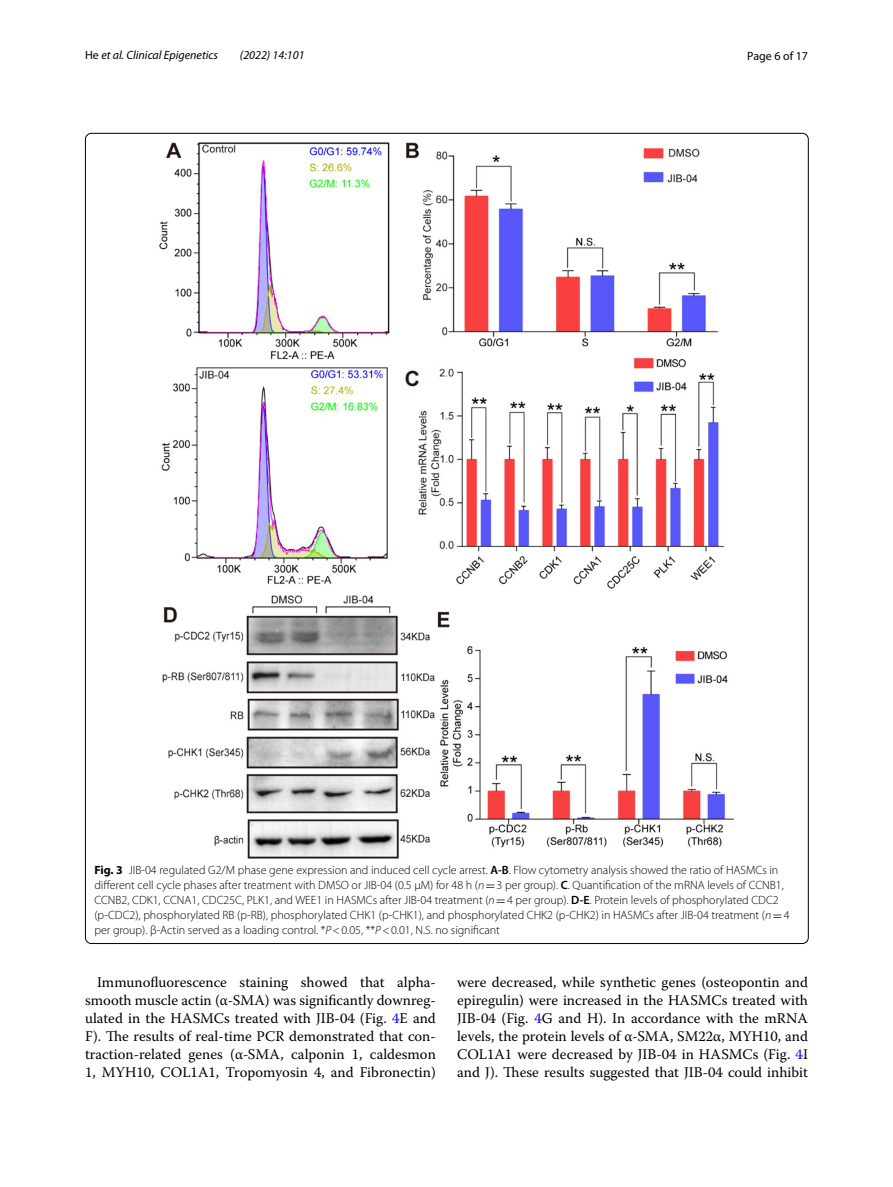
<style>
.page{position:relative;width:893px;height:1187px;background:#fff}
.page>*{position:absolute;margin:0;border:0;box-sizing:border-box;transform-origin:0 0}
.t1{font:14.7px/18px "Warnock Pro";color:#000;text-align:justify}
.t2{font:300 12px/15px "Myriad Pro";color:#000}
.t3{font:italic 12px "Myriad Pro";color:#000}
.t4{font:12px "Myriad Pro";color:#000}
.s1{font-style:normal}
.s2{font-weight:700}
.s3{font-weight:600}
.s4{font-style:italic}
.s5{font-family:"MTSY";font-weight:400}
.s6{color:#00f}
</style>
<div class="page">
<img style="left:160px;top:142px;width:574px;height:716px">
<p class="t3" style="left:85px;top:48px;width:135px"><span class="s1">He</span> et al. Clinical Epigenetics</p>
<p class="t3" style="left:240px;top:48px;width:66px">(2022) 14:101</p>
<p class="t4" style="left:747px;top:48px;width:62px">Page 6 of 17</p>
<p class="t2" style="left:94px;top:862px;width:697px"><span class="s2">Fig. 3</span> JIB-04 regulated G2/M phase gene expression and induced cell cycle arrest. <span class="s3">A-B</span>. Flow cytometry analysis showed the ratio of HASMCs in different cell cycle phases after treatment with DMSO or JIB-04 (0.5 μM) for 48 h (<span class="s4">n</span><span class="s5">=</span>3 per group). <span class="s3">C</span>. Quantification of the mRNA levels of CCNB1, CCNB2, CDK1, CCNA1, CDC25C, PLK1, and WEE1 in HASMCs after JIB-04 treatment (<span class="s4">n</span><span class="s5">=</span>4 per group). <span class="s3">D-E</span>. Protein levels of phosphorylated CDC2 (p-CDC2), phosphorylated RB (p-RB), phosphorylated CHK1 (p-CHK1), and phosphorylated CHK2 (p-CHK2) in HASMCs after JIB-04 treatment (<span class="s4">n</span><span class="s5">=</span>4 per group). β-Actin served as a loading control. *<span class="s4">P</span>&lt;0.05, **<span class="s4">P</span>&lt;0.01, N.S. no significant</p>
<p class="t1" style="left:85px;top:972px;width:352px;text-indent:12px">Immunofluorescence staining showed that alpha&shy;smooth muscle actin (α-SMA) was significantly downreg&shy;ulated in the HASMCs treated with JIB-04 (Fig. <span class="s6">4</span>E and F). The results of real-time PCR demonstrated that con&shy;traction-related genes (α-SMA, calponin 1, caldesmon 1, MYH10, COL1A1, Tropomyosin 4, and Fibronectin)</p>
<p class="t1" style="left:457px;top:972px;width:352px">were decreased, while synthetic genes (osteopontin and epiregulin) were increased in the HASMCs treated with JIB-04 (Fig. <span class="s6">4</span>G and H). In accordance with the mRNA levels, the protein levels of α-SMA, SM22α, MYH10, and COL1A1 were decreased by JIB-04 in HASMCs (Fig. <span class="s6">4</span>I and J). These results suggested that JIB-04 could inhibit</p>
</div>
